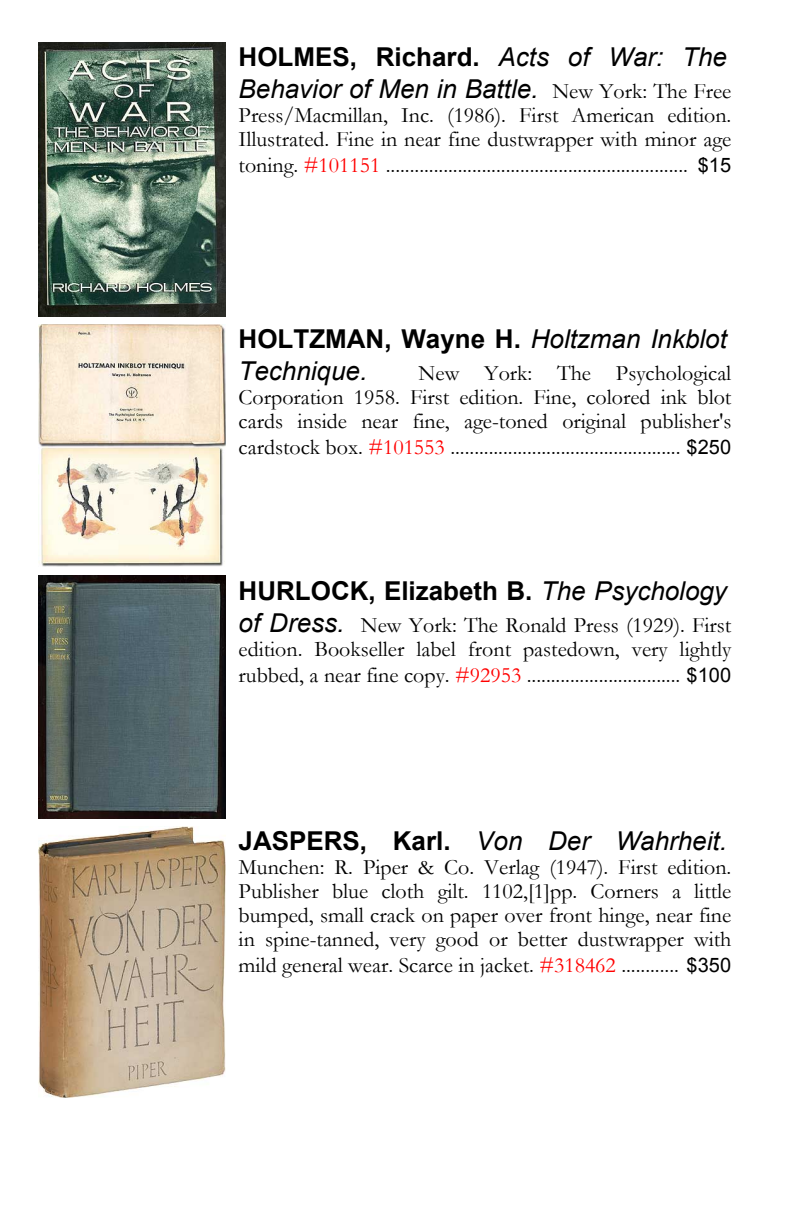
<style>
.page{position:relative;width:792px;height:1224px;background:#fff}
.page>*{position:absolute;margin:0;border:0;box-sizing:border-box;transform-origin:0 0}
.t1{font:italic 26px/32px "Arial";color:#000}
.t2{font:700 26px "Arial";color:#000}
.t3{font:22px/24px "Garamond";color:#000}
.s1{font-weight:700;font-style:normal}
.s2{font-family:"Garamond";font-style:normal;font-size:22px}
.s3{color:#f00}
.s4{font-family:"Arial";font-size:20px}
.s5{font-weight:400;font-style:italic}
.s6{font-family:"Arial";font-style:italic;font-size:26px}
</style>
<div class="page">
<img style="left:38px;top:42px;width:188px;height:274px">
<img style="left:38px;top:324px;width:188px;height:243px">
<img style="left:38px;top:576px;width:188px;height:242px">
<img style="left:38px;top:826px;width:188px;height:271px">
<p class="t1" style="left:239px;top:43px;width:494px"><span class="s1">HOLMES, Richard.</span> Acts of War: The<br>Behavior of Men in Battle. <span class="s2">New York: The Free</span></p>
<p class="t3" style="left:239px;top:106px;width:494px">Press/Macmillan, Inc. (1986). First American edition.<br>Illustrated. Fine in near fine dustwrapper with minor age</p>
<p class="t3" style="left:239px;top:156px;width:494px">toning. <span class="s3">#101151</span> ............................................................... <span class="s4">$15</span></p>
<p class="t1" style="left:239px;top:325px;width:490px"><span class="s1">HOLTZMAN, Wayne H.</span> Holtzman Inkblot<br>Technique.</p>
<p class="t3" style="left:239px;top:364px;width:494px;text-align:justify;text-indent:180px">New York: The Psychological Corporation 1958. First edition. Fine, colored ink blot cards inside near fine, age-toned original publisher's</p>
<p class="t3" style="left:239px;top:438px;width:494px">cardstock box. <span class="s3">#101553</span> ................................................ <span class="s4">$250</span></p>
<p class="t2" style="left:239px;top:581px;width:490px">HURLOCK, Elizabeth B. <span class="s5">The Psychology</span></p>
<p class="t3" style="left:239px;top:616px;width:494px"><span class="s6">of Dress.</span> New York: The Ronald Press (1929). First edition. Bookseller label front pastedown, very lightly</p>
<p class="t3" style="left:239px;top:666px;width:494px">rubbed, a near fine copy. <span class="s3">#92953</span> ................................ <span class="s4">$100</span></p>
<p class="t1" style="left:239px;top:827px;width:490px"><span class="s1">JASPERS, Karl.</span> Von Der Wahrheit.</p>
<p class="t3" style="left:239px;top:858px;width:494px;text-align:justify">Munchen: R. Piper &amp; Co. Verlag (1947). First edition.<br>Publisher blue cloth gilt. 1102,[1]pp. Corners a little bumped, small crack on paper over front hinge, near fine in spine-tanned, very good or better dustwrapper with</p>
<p class="t3" style="left:239px;top:956px;width:494px">mild general wear. Scarce in jacket. <span class="s3">#318462</span> ............ <span class="s4">$350</span></p>
</div>
